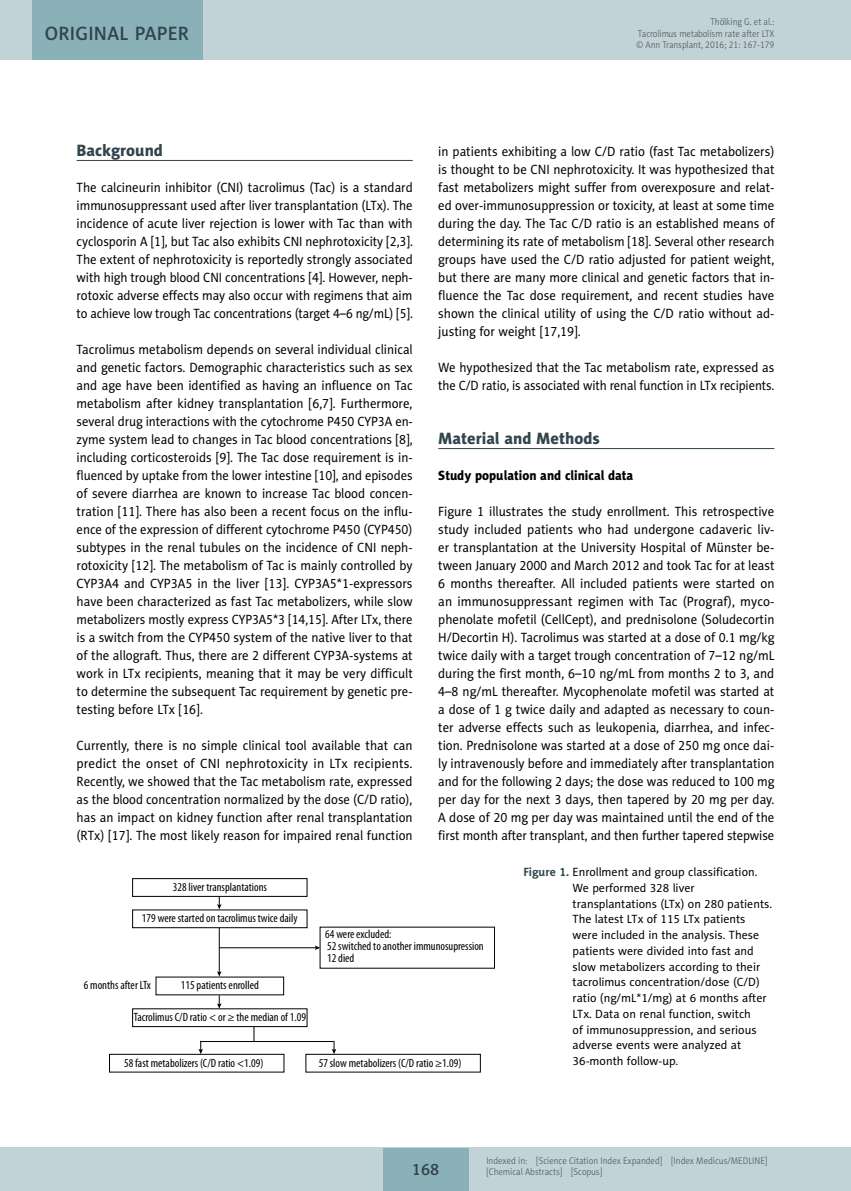
<style>
.page{position:relative;width:851px;height:1191px;background:#fff}
.page>*{position:absolute;margin:0;border:0;box-sizing:border-box;transform-origin:0 0}
.t1{font:19.5px "Naomi Sans EFN Medium";letter-spacing:.015em;color:#31454c}
.t2{font:16.5px "Naomi Sans EFN Heavy";color:#31454c}
.t3{font:16.5px "Naomi Sans EFN Medium";color:#31454c}
.t4{font:13.5px/18px "Naomi Sans EFN";color:#000;text-align:justify;scale:.95 1}
.t5{font:13.5px "Naomi Sans EFN Heavy";color:#000;scale:.95 1}
.t6{font:12px/15.8px "Naomi Sans EFN";color:#000}
.t7{font:condensed 12px/12px "Myriad Pro";color:#000}
.t8{font:9.75px/11.2px "Naomi Sans EFN Light";color:#58595b;text-align:justify;scale:.9 1}
.s1{font-weight:700;color:#31454c}
</style>
<div class="page">
<hr style="left:77px;top:160px;width:335px;height:1px;background:#31454c">
<hr style="left:438px;top:448px;width:336px;height:1px;background:#31454c">
<div style="left:132px;top:878px;width:175px;height:18px;border:1px solid #000"></div>
<div style="left:132px;top:1008px;width:175px;height:19px;border:1px solid #000"></div>
<div style="left:132px;top:909px;width:175px;height:19px;border:1px solid #000"></div>
<svg style="left:217px;top:896px;width:4px;height:13px"></svg>
<svg style="left:217px;top:995px;width:4px;height:13px"></svg>
<div style="left:109px;top:1054px;width:175px;height:18px;border:1px solid #000"></div>
<div style="left:305px;top:1054px;width:175px;height:18px;border:1px solid #000"></div>
<svg style="left:198px;top:1040px;width:5px;height:14px"></svg>
<svg style="left:332px;top:1040px;width:4px;height:14px"></svg>
<hr style="left:219px;top:928px;width:1px;height:45px;background:#000">
<svg style="left:217px;top:971px;width:4px;height:5px"></svg>
<hr style="left:219px;top:947px;width:97px;height:1px;background:#000">
<svg style="left:315px;top:945px;width:5px;height:5px"></svg>
<svg style="left:253px;top:1027px;width:1px;height:14px"></svg>
<hr style="left:200px;top:1041px;width:133px;height:1px;background:#000">
<div style="left:0;top:1148px;width:850px;height:43px;background:#c1d3d7"></div>
<div style="left:383px;top:1147px;width:85px;height:43px;background:#8bb1b8"></div>
<div style="left:0;top:0;width:850px;height:60px;background:#c1d3d7"></div>
<hr style="left:850px;top:0;width:1px;height:60px;background:#c1d3d7">
<div style="left:32px;top:0;width:170px;height:60px;background:#8bb1b8"></div>
<h1 class="t1" style="left:45px;top:22px;width:146px">ORIGINAL PAPER</h1>
<p class="t8" style="left:636px;top:16px;width:155px;text-indent:74px">Thölking G. et al.:<br>Tacrolimus metabolism rate after LTX © Ann Transplant, 2016; 21: 167-179</p>
<p class="t2" style="left:77px;top:140px;width:88px">Background</p>
<p class="t4" style="left:77px;top:178px;width:355px">The calcineurin inhibitor (CNI) tacrolimus (Tac) is a standard immunosuppressant used after liver transplantation (LTx). The incidence of acute liver rejection is lower with Tac than with cyclosporin A [1], but Tac also exhibits CNI nephrotoxicity [2,3].<br>The extent of nephrotoxicity is reportedly strongly associated with high trough blood CNI concentrations [4]. However, neph&shy;rotoxic adverse effects may also occur with regimens that aim to achieve low trough Tac concentrations (target 4–6 ng/mL) [5].</p>
<p class="t4" style="left:77px;top:340px;width:355px">Tacrolimus metabolism depends on several individual clinical and genetic factors. Demographic characteristics such as sex and age have been identified as having an influence on Tac metabolism after kidney transplantation [6,7]. Furthermore, several drug interactions with the cytochrome P450 CYP3A en&shy;zyme system lead to changes in Tac blood concentrations [8], including corticosteroids [9]. The Tac dose requirement is in&shy;fluenced by uptake from the lower intestine [10], and episodes of severe diarrhea are known to increase Tac blood concen&shy;tration [11]. There has also been a recent focus on the influ&shy;ence of the expression of different cytochrome P450 (CYP450) subtypes in the renal tubules on the incidence of CNI neph&shy;rotoxicity [12]. The metabolism of Tac is mainly controlled by CYP3A4 and CYP3A5 in the liver [13]. CYP3A5*1-expressors have been characterized as fast Tac metabolizers, while slow metabolizers mostly express CYP3A5*3 [14,15]. After LTx, there is a switch from the CYP450 system of the native liver to that of the allograft. Thus, there are 2 different CYP3A-systems at work in LTx recipients, meaning that it may be very difficult to determine the subsequent Tac requirement by genetic pre&shy;testing before LTx [16].</p>
<p class="t4" style="left:77px;top:736px;width:355px">Currently, there is no simple clinical tool available that can predict the onset of CNI nephrotoxicity in LTx recipients.<br>Recently, we showed that the Tac metabolism rate, expressed as the blood concentration normalized by the dose (C/D ratio), has an impact on kidney function after renal transplantation (RTx) [17]. The most likely reason for impaired renal function</p>
<p class="t4" style="left:438px;top:142px;width:355px">in patients exhibiting a low C/D ratio (fast Tac metabolizers) is thought to be CNI nephrotoxicity. It was hypothesized that fast metabolizers might suffer from overexposure and relat&shy;ed over-immunosuppression or toxicity, at least at some time during the day. The Tac C/D ratio is an established means of determining its rate of metabolism [18]. Several other research groups have used the C/D ratio adjusted for patient weight, but there are many more clinical and genetic factors that in&shy;fluence the Tac dose requirement, and recent studies have shown the clinical utility of using the C/D ratio without ad&shy;justing for weight [17,19].</p>
<p class="t4" style="left:438px;top:358px;width:355px">We hypothesized that the Tac metabolism rate, expressed as the C/D ratio, is associated with renal function in LTx recipients.</p>
<p class="t2" style="left:438px;top:428px;width:163px">Material and Methods</p>
<p class="t5" style="left:438px;top:467px;width:207px">Study population and clinical data</p>
<p class="t4" style="left:438px;top:502px;width:355px">Figure 1 illustrates the study enrollment. This retrospective study included patients who had undergone cadaveric liv&shy;er transplantation at the University Hospital of Münster be&shy;tween January 2000 and March 2012 and took Tac for at least 6 months thereafter. All included patients were started on an immunosuppressant regimen with Tac (Prograf), myco&shy;phenolate mofetil (CellCept), and prednisolone (Soludecortin H/Decortin H). Tacrolimus was started at a dose of 0.1 mg/kg twice daily with a target trough concentration of 7–12 ng/mL during the first month, 6–10 ng/mL from months 2 to 3, and 4–8 ng/mL thereafter. Mycophenolate mofetil was started at a dose of 1 g twice daily and adapted as necessary to coun&shy;ter adverse effects such as leukopenia, diarrhea, and infec&shy;tion. Prednisolone was started at a dose of 250 mg once dai&shy;ly intravenously before and immediately after transplantation and for the following 2 days; the dose was reduced to 100 mg per day for the next 3 days, then tapered by 20 mg per day.<br>A dose of 20 mg per day was maintained until the end of the first month after transplant, and then further tapered stepwise</p>
<p class="t7" style="left:173px;top:881px;width:96px">328 liver transplantations</p>
<p class="t7" style="left:142px;top:912px;width:157px">179 were started on tacrolimus twice daily</p>
<p class="t7" style="left:84px;top:979px;width:69px">6 months after LTx</p>
<p class="t7" style="left:181px;top:979px;width:79px">115 patients enrolled</p>
<p class="t7" style="left:134px;top:1011px;width:174px">Tacrolimus C/D ratio &lt; or ≥ the median of 1.09</p>
<p class="t7" style="left:325px;top:928px;width:160px">64 were excluded:<br>52 switched to another immunosupression<br>12 died</p>
<p class="t7" style="left:124px;top:1057px;width:141px">58 fast metabolizers (C/D ratio &lt;1.09)</p>
<p class="t7" style="left:319px;top:1057px;width:144px">57 slow metabolizers (C/D ratio ≥1.09)</p>
<p class="t6" style="left:572px;top:864px;width:201px;text-indent:-49px"><span class="s1">Figure 1.</span> Enrollment and group classification.<br>We performed 328 liver transplantations (LTx) on 280 patients.<br>The latest LTx of 115 LTx patients were included in the analysis. These patients were divided into fast and slow metabolizers according to their tacrolimus concentration/dose (C/D) ratio (ng/mL*1/mg) at 6 months after LTx. Data on renal function, switch<br>of immunosuppression, and serious adverse events were analyzed at 36-month follow-up.</p>
<p class="t3" style="left:412px;top:1160px;width:29px">168</p>
<p class="t8" style="left:486px;top:1155px;width:313px">Indexed in: [Science Citation Index Expanded] [Index Medicus/MEDLINE] [Chemical Abstracts] [Scopus]</p>
</div>
